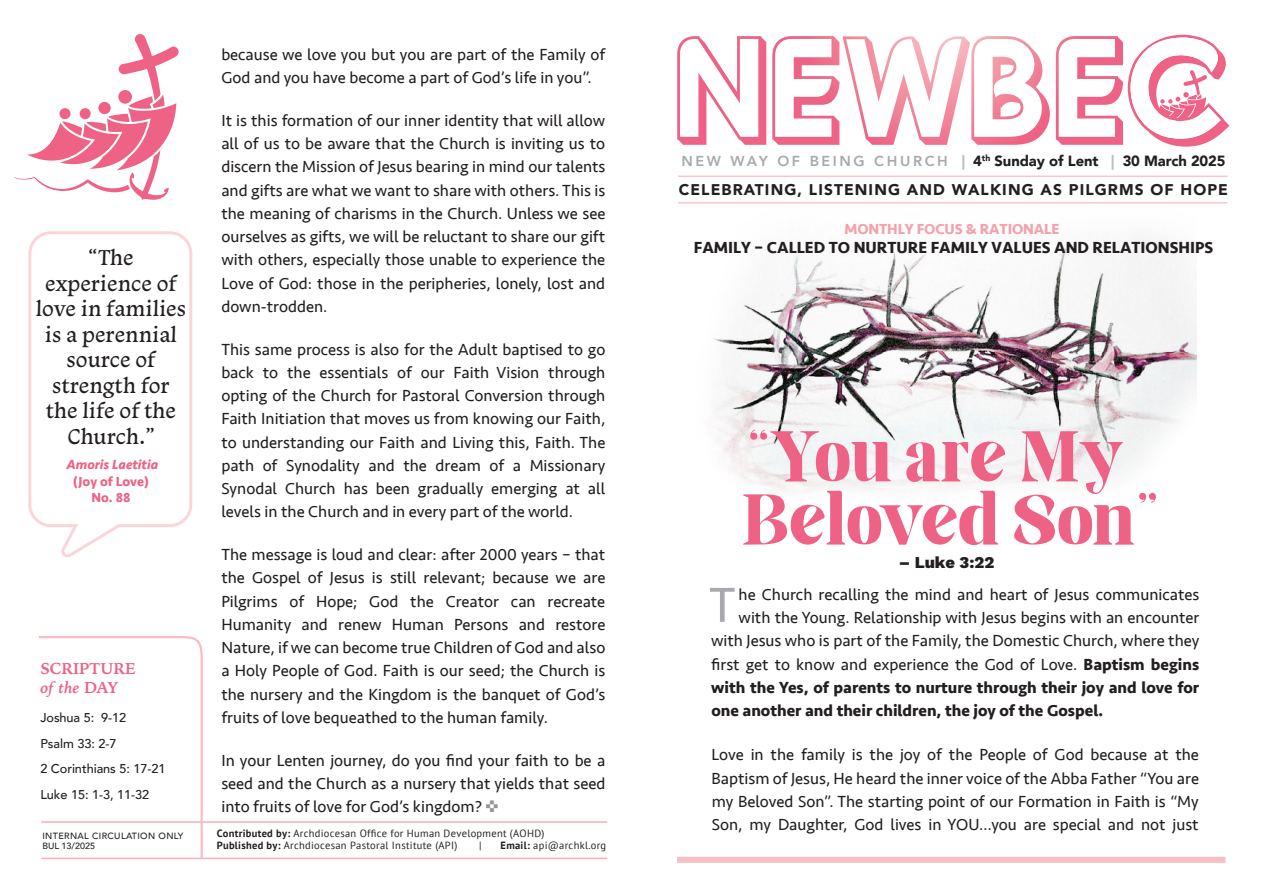
<style>
.page{position:relative;width:1263px;height:893px;background:#fff}
.page>*{position:absolute;margin:0;border:0;box-sizing:border-box;transform-origin:0 0}
.t1{font:69px/63.2px "Elika Gorica";color:#ee6285}
.t2{font:51px "Seravek";color:#a8a9ad}
.t3{font:22.5px/25.5px "Monarcha";color:#231f20;text-align:center;scale:.93 1}
.t4{font:16.5px/23.2px "Seravek";color:#231f20;text-align:justify}
.t5{font:700 16.5px "Seravek";color:#231f20}
.t6{font:800 16.5px "Work Sans";color:#231f20}
.t7{font:700 15.75px/19.5px "Iowan Old Style";color:#ee6285}
.t8{font:900 15.45px "Avenir";letter-spacing:.07em;color:#231f20}
.t9{font:700 15px "Seravek";letter-spacing:-.01em;color:#f4a1ae}
.t10{font:800 14.4px "Avenir";color:#a8a9ad}
.t11{font:700 13.5px/16.5px "Seravek";color:#ee6285;text-align:center}
.t12{font:italic 700 13.5px "Seravek";color:#ee6285}
.t13{font:500 12.75px/25.5px "Avenir";letter-spacing:-.005em;color:#231f20}
.t14{font:10.5px/12px "PT Sans";letter-spacing:.025em;color:#231f20}
.t15{font:500 9px/10.5px "Avenir";letter-spacing:.04em;color:#231f20}
.s1{font-style:italic}
.s2{color:#939598}
.s3{font-weight:700}
.s4{font-weight:900;font-size:14.7px;color:#bcbdc0}
.s5{font-weight:900;font-size:14.7px;color:#211e1e}
.s6{font-weight:900;font-size:14.7px;color:#231f20}
</style>
<div class="page">
<img style="left:683px;top:175px;width:514px;height:317px">
<hr style="left:42px;top:821px;width:565px;height:2px;background:#f6aeb8">
<hr style="left:42px;top:858px;width:565px;height:1px;background:#f6aeb8">
<hr style="left:678px;top:176px;width:549px;height:1px;background:#f8c7cd">
<svg style="left:677px;top:36px;width:89px;height:109px"></svg>
<svg style="left:772px;top:36px;width:278px;height:109px"></svg>
<svg style="left:1056px;top:35px;width:174px;height:112px"></svg>
<hr style="left:678px;top:202px;width:549px;height:2px;background:#f8c7cd">
<svg style="left:39px;top:636px;width:165px;height:224px"></svg>
<svg style="left:14px;top:34px;width:165px;height:166px"></svg>
<svg style="left:28px;top:231px;width:165px;height:327px"></svg>
<div style="left:677px;top:857px;width:548px;height:6px;background:#f8bdc5"></div>
<h3 class="t3" style="left:36px;top:244px;width:163px">“The experience of love in families is a perennial source of strength for the life of the<br>Church.”</h3>
<p class="t12" style="left:67px;top:453px;width:93px">Amoris Laetitia</p>
<p class="t11" style="left:73px;top:473px;width:78px">(Joy of Love)<br>No. 88</p>
<p class="t7" style="left:40px;top:658px;width:97px">SCRIPTURE <span class="s1">of the</span> DAY</p>
<p class="t13" style="left:40px;top:704px;width:127px">Joshua 5: 9-12<br>Psalm 33: 2-7<br>2 Corinthians 5: 17-21<br>Luke 15: 1-3, 11-32</p>
<p class="t15" style="left:42px;top:830px;width:142px">INTERNAL CIRCULATION ONLY<br>BUL 13/2025</p>
<p class="t4" style="left:221px;top:43px;width:385px">because we love you but you are part of the Family of<br>God and you have become a part of God’s life in you”.</p>
<p class="t4" style="left:221px;top:109px;width:385px">It is this formation of our inner identity that will allow all of us to be aware that the Church is inviting us to discern the Mission of Jesus bearing in mind our talents and gifts are what we want to share with others. This is the meaning of charisms in the Church. Unless we see ourselves as gifts, we will be reluctant to share our gift with others, especially those unable to experience the Love of God: those in the peripheries, lonely, lost and down-trodden.</p>
<p class="t4" style="left:221px;top:337px;width:385px">This same process is also for the Adult baptised to go back to the essentials of our Faith Vision through opting of the Church for Pastoral Conversion through Faith Initiation that moves us from knowing our Faith, to understanding our Faith and Living this, Faith. The path of Synodality and the dream of a Missionary Synodal Church has been gradually emerging at all levels in the Church and in every part of the world.</p>
<p class="t4" style="left:221px;top:543px;width:385px">The message is loud and clear: after 2000 years – that the Gospel of Jesus is still relevant; because we are Pilgrims of Hope; God the Creator can recreate Humanity and renew Human Persons and restore Nature, if we can become true Children of God and also a Holy People of God. Faith is our seed; the Church is the nursery and the Kingdom is the banquet of God’s fruits of love bequeathed to the human family.</p>
<p class="t4" style="left:221px;top:748px;width:385px">In your Lenten journey, do you find your faith to be a seed and the Church as a nursery that yields that seed into fruits of love for God’s kingdom? <span class="s2">✜</span></p>
<p class="t14" style="left:217px;top:827px;width:329px"><span class="s3">Contributed by:</span> Archdiocesan Office for Human Development (AOHD)<br><span class="s3">Published by:</span> Archdiocesan Pastoral Institute (API)</p>
<p class="t14" style="left:479px;top:839px;width:4px">|</p>
<p class="t14" style="left:501px;top:839px;width:107px"><span class="s3">Email:</span> api@archkl.org</p>
<p class="t10" style="left:681px;top:149px;width:545px">N E W W AY O F B E I N G C H U R C H <span class="s4">|</span> <span class="s5">4</span><sup>th</sup> <span class="s5">Sunday of Lent</span> <span class="s4">|</span> <span class="s6">30 March 2025</span></p>
<p class="t8" style="left:679px;top:177px;width:551px">CELEBRATING, LISTENING AND WALKING AS PILGRMS OF HOPE</p>
<p class="t9" style="left:845px;top:217px;width:216px">MONTHLY FOCUS &amp; RATIONALE</p>
<p class="t5" style="left:694px;top:235px;width:521px">FAMILY – CALLED TO NURTURE FAMILY VALUES AND RELATIONSHIPS</p>
<h1 class="t1" style="left:743px;top:426px;width:416px">“You are My<br>Beloved Son”</h1>
<p class="t6" style="left:899px;top:553px;width:97px">– Luke 3:22</p>
<h2 class="t2" style="left:709px;top:565px;width:28px">T</h2>
<p class="t4" style="left:738px;top:583px;width:462px">he Church recalling the mind and heart of Jesus communicates</p>
<p class="t4" style="left:738px;top:606px;width:462px">with the Young. Relationship with Jesus begins with an encounter</p>
<p class="t4" style="left:711px;top:629px;width:490px">with Jesus who is part of the Family, the Domestic Church, where they</p>
<p class="t4" style="left:711px;top:652px;width:490px">first get to know and experience the God of Love. <span class="s3">Baptism begins</span></p>
<p class="t5" style="left:711px;top:674px;width:489px">with the Yes, of parents to nurture through their joy and love for</p>
<p class="t5" style="left:711px;top:697px;width:393px">one another and their children, the joy of the Gospel.</p>
<p class="t4" style="left:711px;top:743px;width:489px">Love in the family is the joy of the People of God because at the Baptism of Jesus, He heard the inner voice of the Abba Father “You are my Beloved Son”. The starting point of our Formation in Faith is “My Son, my Daughter, God lives in YOU…you are special and not just</p>
</div>
